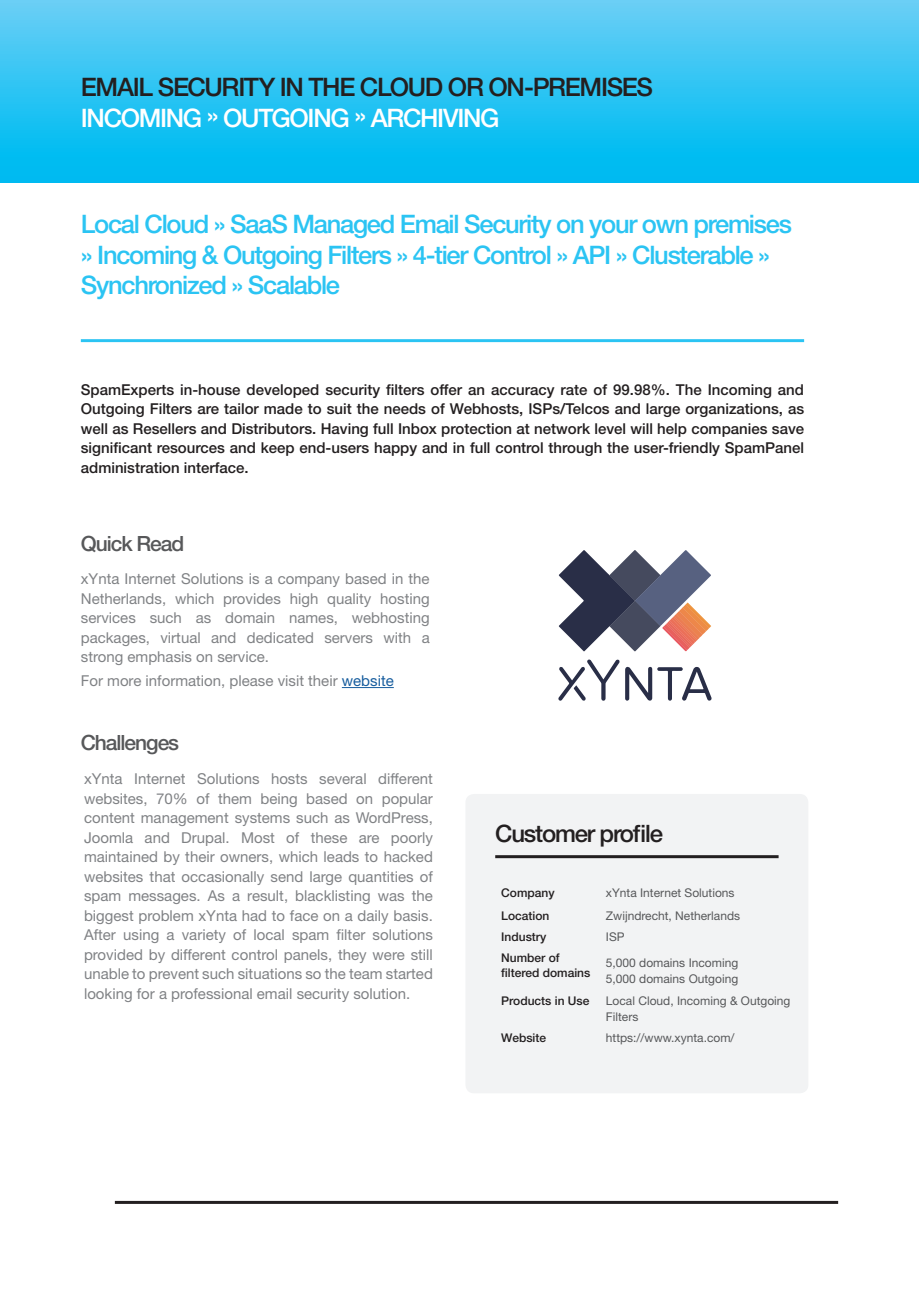
<style>
.page{position:relative;width:919px;height:1289px;background:#fff}
.page>*{position:absolute;margin:0;border:0;box-sizing:border-box;transform-origin:0 0}
.Überschrift_H1__cyan{font:500 25.5px/30.6px "Helvetica Neue LT Pro";letter-spacing:-.05em;color:#2bc4f3}
.t1{font:500 25.5px "Helvetica Neue LT Pro";letter-spacing:-.05em;color:#231f20}
.t2{font:500 25.5px "Helvetica Neue LT Pro";letter-spacing:-.055em;color:#fff}
.Überschrift_Box__unt{font:500 24px "Helvetica Neue LT Pro";letter-spacing:-.05em;color:#231f20}
.Überschrift_H2__dunk{font:500 21px "Helvetica Neue LT Pro";letter-spacing:-.05em;color:#57585a}
.Fliesstext__hellgrau{font:15px/19.5px "Helvetica Neue LT Pro";color:#808285;text-align:justify}
.t3{font:500 15px/19.5px "Helvetica Neue LT Pro";color:#231f20;text-align:justify}
.Überschrift_H2__dunk-2{font:15px/19.5px "Helvetica Neue LT Pro";color:#808285;text-align:justify}
.Hervorhebung__fett{font:12px/15.6px "Helvetica Neue LT Pro";color:#57585a}
.Fliesstext__hellgrau-2{font:500 12px "Helvetica Neue LT Pro";color:#231f20}
.Hervorhebung__fett-2{font:500 12px/15.6px "Helvetica Neue LT Pro";color:#231f20}
.s1{color:#175d9e}
</style>
<div class="page">
<hr style="left:115px;top:1200px;width:723px;height:3px;background:#231f20">
<div style="left:0;top:0;width:906px;height:183px;background:linear-gradient(to bottom,#69cff6,#00b9f1)"></div>
<svg style="left:906px;top:0;width:12px;height:183px;background:#2dc4f3"></svg>
<hr style="left:342px;top:687px;width:52px;height:1px;background:#175d9e">
<hr style="left:81px;top:339px;width:723px;height:3px;background:#2bc4f3">
<div style="left:465px;top:794px;width:343px;height:299px;background:#f2f3f4;border-radius:9px"></div>
<hr style="left:495px;top:855px;width:283px;height:3px;background:#231f20">
<svg style="left:558px;top:659px;width:61px;height:42px"></svg>
<svg style="left:558px;top:550px;width:153px;height:101px"></svg>
<svg style="left:625px;top:666px;width:86px;height:35px"></svg>
<p class="t1" style="left:81px;top:71px;width:573px">EMAIL SECURITY IN THE CLOUD OR ON-PREMISES</p>
<p class="t2" style="left:81px;top:102px;width:420px">INCOMING » OUTGOING » ARCHIVING</p>
<p class="Überschrift_H1__cyan" style="left:81px;top:208px;width:712px">Local Cloud » SaaS Managed Email Security on your own premises » Incoming &amp; Outgoing Filters » 4-tier Control » API » Clusterable »<br>Synchronized » Scalable</p>
<p class="t3" style="left:81px;top:379px;width:724px">SpamExperts in-house developed security filters offer an accuracy rate of 99.98%. The Incoming and Outgoing Filters are tailor made to suit the needs of Webhosts, ISPs/Telcos and large organizations, as well as Resellers and Distributors. Having full Inbox protection at network level will help companies save significant resources and keep end-users happy and in full control through the user-friendly SpamPanel administration interface.</p>
<p class="Überschrift_H2__dunk" style="left:81px;top:531px;width:105px">Quick Read</p>
<p class="Überschrift_H2__dunk-2" style="left:81px;top:569px;width:350px">xYnta Internet Solutions is a company based in the Netherlands, which provides high quality hosting services such as domain names, webhosting packages, virtual and dedicated servers with a strong emphasis on service.</p>
<p class="Überschrift_H2__dunk-2" style="left:81px;top:670px;width:314px">For more information, please visit their <span class="s1">website</span></p>
<p class="Überschrift_H2__dunk" style="left:81px;top:729px;width:100px">Challenges</p>
<p class="Fliesstext__hellgrau" style="left:84px;top:768px;width:350px">xYnta Internet Solutions hosts several different websites, 70% of them being based on popular content management systems such as WordPress, Joomla and Drupal. Most of these are poorly maintained by their owners, which leads to hacked websites that occasionally send large quantities of spam messages. As a result, blacklisting was the biggest problem xYnta had to face on a daily basis.<br>After using a variety of local spam filter solutions provided by different control panels, they were still unable to prevent such situations so the team started looking for a professional email security solution.</p>
<p class="Überschrift_Box__unt" style="left:495px;top:819px;width:169px">Customer profile</p>
<p class="Fliesstext__hellgrau-2" style="left:501px;top:885px;width:55px">Company</p>
<p class="Hervorhebung__fett" style="left:606px;top:884px;width:130px">xYnta Internet Solutions</p>
<p class="Fliesstext__hellgrau-2" style="left:501px;top:908px;width:50px">Location</p>
<p class="Hervorhebung__fett" style="left:606px;top:908px;width:136px">Zwijndrecht, Netherlands</p>
<p class="Fliesstext__hellgrau-2" style="left:501px;top:929px;width:47px">Industry</p>
<p class="Hervorhebung__fett" style="left:606px;top:928px;width:20px">ISP</p>
<p class="Hervorhebung__fett-2" style="left:501px;top:949px;width:91px">Number of filtered domains</p>
<p class="Hervorhebung__fett" style="left:606px;top:954px;width:134px">5,000 domains Incoming</p>
<p class="Hervorhebung__fett" style="left:606px;top:970px;width:134px">5,000 domains Outgoing</p>
<p class="Fliesstext__hellgrau-2" style="left:501px;top:994px;width:90px">Products in Use</p>
<p class="Hervorhebung__fett" style="left:606px;top:993px;width:186px">Local Cloud, Incoming &amp; Outgoing<br>Filters</p>
<p class="Fliesstext__hellgrau-2" style="left:501px;top:1030px;width:46px">Website</p>
<p class="Hervorhebung__fett" style="left:606px;top:1029px;width:130px">https://www.xynta.com/</p>
</div>
